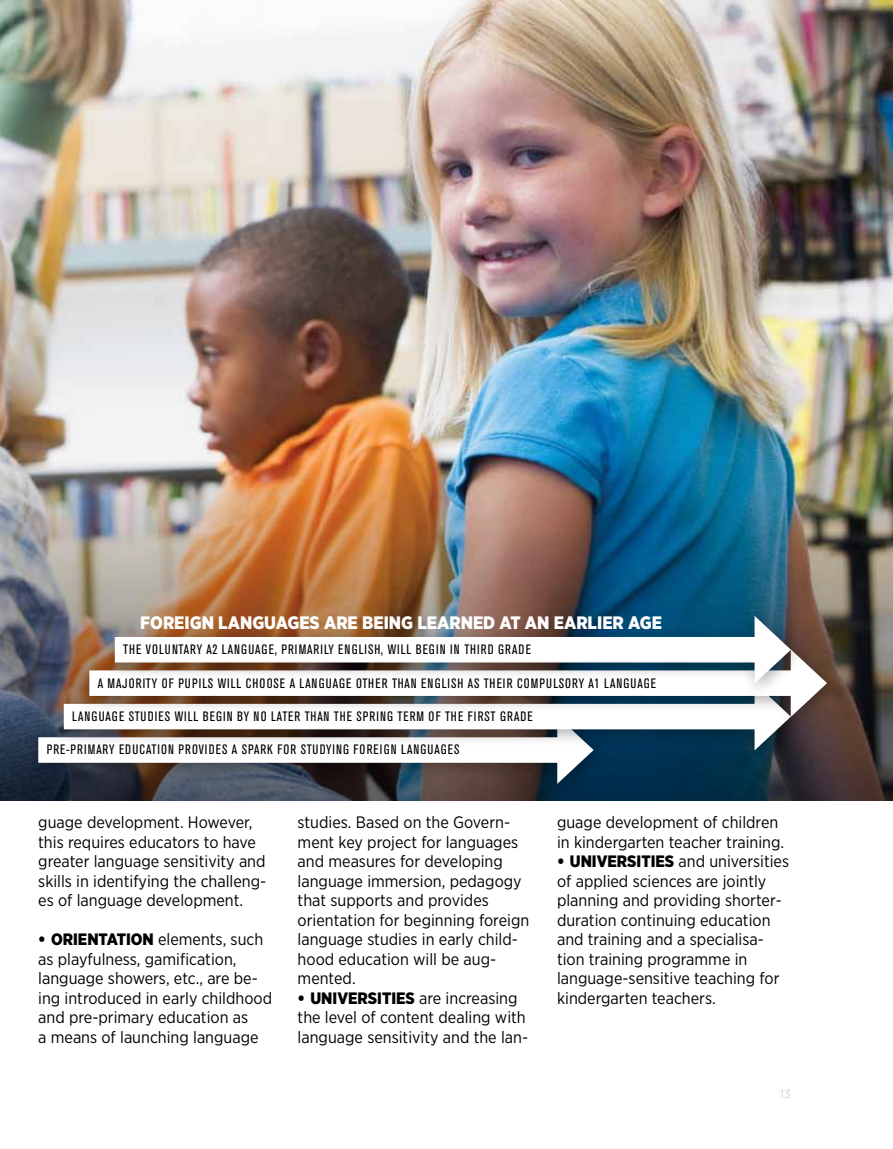
<style>
.page{position:relative;width:893px;height:1149px;background:#fff}
.page>*{position:absolute;margin:0;border:0;box-sizing:border-box;transform-origin:0 0}
.t1{font:900 18px "Gotham Narrow";color:#fff}
.t2{font:16.5px/19.5px "Gotham Narrow";color:#000}
.t3{font:condensed 13.5px "Akzidenz Grotesk BE";letter-spacing:.07em;color:#000}
.t4{font:12px "Gotham Narrow";color:#c5d6d8}
.s1{font-weight:900}
</style>
<div class="page">
<img style="left:0;top:0;width:893px;height:460px">
<img style="left:0;top:460px;width:893px;height:339px">
<div style="left:25px;top:708px;width:583px;height:91px;background:#000;opacity:.33"></div>
<div style="left:38px;top:737px;width:532px;height:25px;background:#fff"></div>
<svg style="left:557px;top:766px;width:37px;height:17px"></svg>
<div style="left:51px;top:674px;width:754px;height:92px;background:#000;opacity:.33"></div>
<div style="left:76px;top:641px;width:765px;height:91px;background:#000;opacity:.33"></div>
<div style="left:102px;top:607px;width:703px;height:92px;background:#000;opacity:.33"></div>
<div style="left:115px;top:636px;width:653px;height:26px;background:#fff"></div>
<svg style="left:755px;top:615px;width:72px;height:135px"></svg>
<p class="t1" style="left:140px;top:610px;width:523px">FOREIGN LANGUAGES ARE BEING LEARNED AT AN EARLIER AGE</p>
<p class="t3" style="left:123px;top:641px;width:409px">THE VOLUNTARY A2 LANGUAGE, PRIMARILY ENGLISH, WILL BEGIN IN THIRD GRADE</p>
<p class="t3" style="left:98px;top:675px;width:560px">A MAJORITY OF PUPILS WILL CHOOSE A LANGUAGE OTHER THAN ENGLISH AS THEIR COMPULSORY A1 LANGUAGE</p>
<p class="t3" style="left:72px;top:708px;width:462px">LANGUAGE STUDIES WILL BEGIN BY NO LATER THAN THE SPRING TERM OF THE FIRST GRADE</p>
<p class="t3" style="left:47px;top:742px;width:414px">PRE-PRIMARY EDUCATION PROVIDES A SPARK FOR STUDYING FOREIGN LANGUAGES</p>
<p class="t2" style="left:38px;top:812px;width:229px">guage development. However, this requires educators to have greater language sensitivity and skills in identifying the challeng&shy;es of language development.</p>
<p class="t2" style="left:38px;top:929px;width:235px"><span class="s1">• ORIENTATION</span> elements, such as playfulness, gamification, language showers, etc., are be&shy;ing introduced in early childhood and pre-primary education as<br>a means of launching language</p>
<p class="t2" style="left:298px;top:812px;width:233px">studies. Based on the Govern&shy;ment key project for languages and measures for developing language immersion, pedagogy that supports and provides orientation for beginning foreign language studies in early child&shy;hood education will be aug&shy;mented.</p>
<p class="t2" style="left:298px;top:987px;width:232px"><span class="s1">• UNIVERSITIES</span> are increasing the level of content dealing with language sensitivity and the lan-</p>
<p class="t2" style="left:557px;top:812px;width:229px">guage development of children in kindergarten teacher training.</p>
<p class="t2" style="left:557px;top:851px;width:234px"><span class="s1">• UNIVERSITIES</span> and universities of applied sciences are jointly planning and providing shorter&shy;duration continuing education and training and a specialisa&shy;tion training programme in language-sensitive teaching for kindergarten teachers.</p>
<p class="t4" style="left:780px;top:1086px;width:12px">13</p>
</div>
